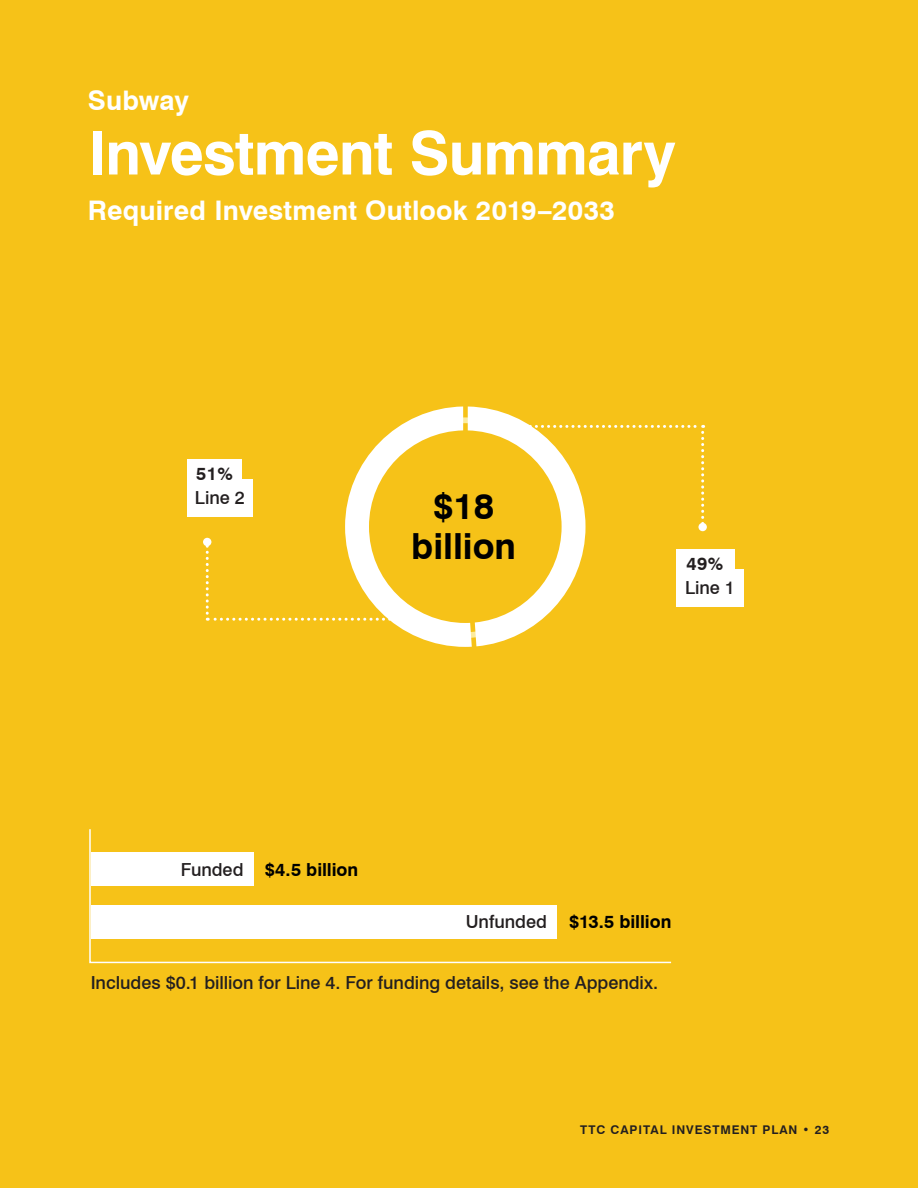
<style>
.page{position:relative;width:918px;height:1188px;background:#f6c218}
.page>*{position:absolute;margin:0;border:0;box-sizing:border-box;transform-origin:0 0}
.t1{font:700 60px "Swiss 721 BT";letter-spacing:-.015em;color:#fff}
.t2{font:700 36px/39.6px "Swiss 721 BT";color:#000;text-align:center}
.t3{font:700 27px "Swiss 721 BT";letter-spacing:.005em;color:#fff}
.Big_Intro_Text{font:500 18px "Swiss 721 BT";color:#231f20}
.Big_Intro_Text-2{font:700 18px "Swiss 721 BT";letter-spacing:-.005em;color:#000}
.t4{font:700 18px "Swiss 721 BT";color:#231f20}
.t5{font:700 12px "Swiss 721 BT";letter-spacing:.075em;color:#231f20}
</style>
<div class="page">
<svg style="left:698px;top:523px;width:9px;height:8px"></svg>
<div style="left:676px;top:569px;width:68px;height:37px;background:#fff"></div>
<div style="left:676px;top:549px;width:59px;height:43px;background:#fff"></div>
<svg style="left:206px;top:406px;width:498px;height:241px"></svg>
<div style="left:203px;top:538px;width:8px;height:8px;background:#fff;border-radius:50%"></div>
<div style="left:187px;top:479px;width:66px;height:37px;background:#fff"></div>
<div style="left:187px;top:459px;width:55px;height:43px;background:#fff"></div>
<svg style="left:89px;top:829px;width:583px;height:135px"></svg>
<div style="left:91px;top:905px;width:465px;height:34px;background:#fff"></div>
<h1 class="t3" style="left:88px;top:84px;width:103px">Subway</h1>
<h1 class="t1" style="left:88px;top:117px;width:589px">Investment Summary</h1>
<h1 class="t3" style="left:88px;top:193px;width:528px">Required Investment Outlook 2019–2033</h1>
<p class="t4" style="left:196px;top:463px;width:38px">51%</p>
<p class="Big_Intro_Text" style="left:195px;top:487px;width:51px">Line 2</p>
<p class="t2" style="left:411px;top:486px;width:106px">$18 billion</p>
<p class="t4" style="left:687px;top:553px;width:38px">49%</p>
<p class="Big_Intro_Text" style="left:685px;top:577px;width:51px">Line 1</p>
<p class="Big_Intro_Text" style="left:181px;top:859px;width:64px">Funded</p>
<p class="Big_Intro_Text-2" style="left:265px;top:859px;width:95px">$4.5 billion</p>
<p class="Big_Intro_Text" style="left:466px;top:911px;width:83px">Unfunded</p>
<p class="Big_Intro_Text-2" style="left:569px;top:911px;width:104px">$13.5 billion</p>
<p class="Big_Intro_Text" style="left:91px;top:972px;width:569px">Includes $0.1 billion for Line 4. For funding details, see the Appendix.</p>
<p class="t5" style="left:580px;top:1122px;width:251px">TTC CAPITAL INVESTMENT PLAN • 23</p>
</div>
